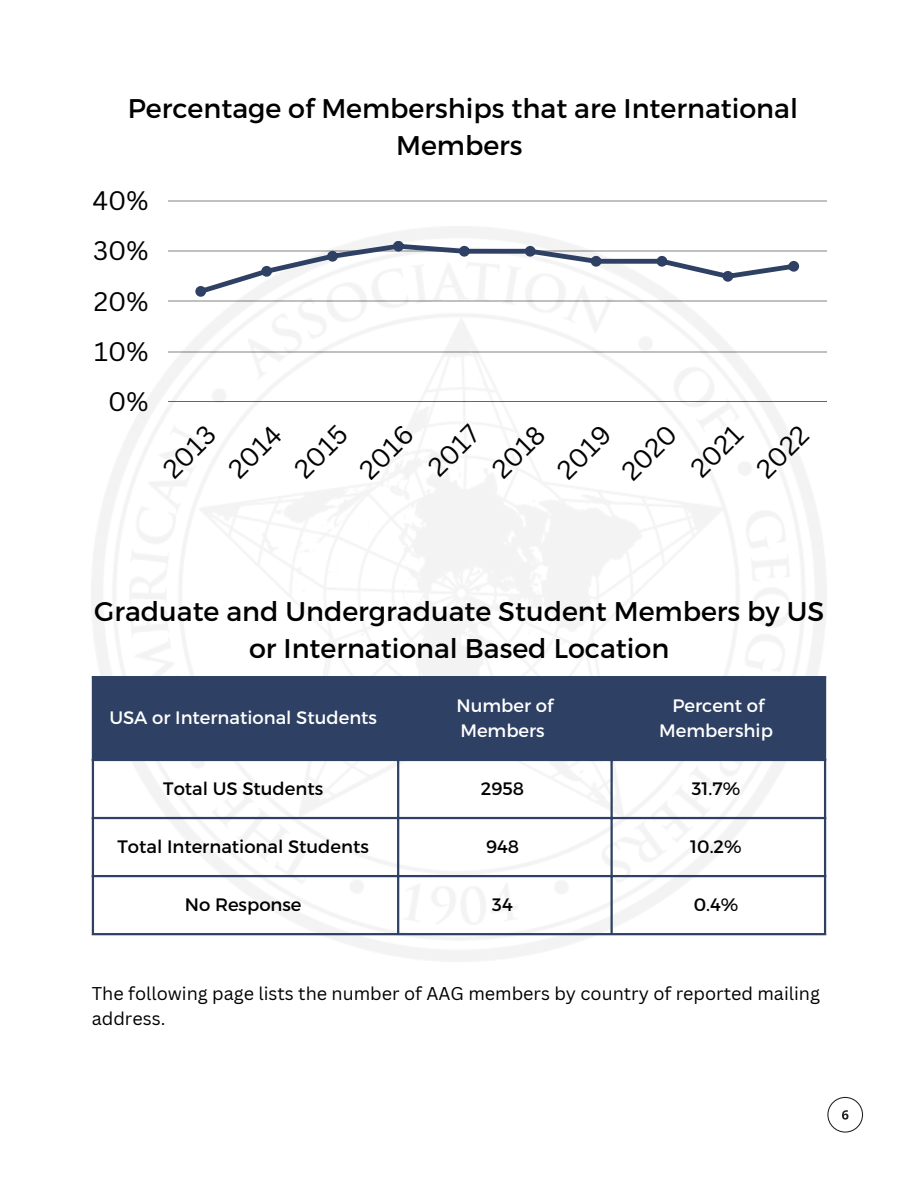
<style>
.page{position:relative;width:918px;height:1188px;background:#fff}
.page>*{position:absolute;margin:0;border:0;box-sizing:border-box;transform-origin:0 0}
.t1{font:27px/37.2px "Montserrat";color:#000;text-align:center}
.t2{font:26.1px/50.1px "Canva Sans";color:#000;text-align:right}
.t3{font:18px/24.8px "Canva Sans";color:#000}
.t4{font:18px "Montserrat";color:#000}
.t5{font:18px/24.8px "Montserrat";color:#fff}
</style>
<div class="page">
<img style="left:92px;top:227px;width:734px;height:734px">
<div style="left:94px;top:678px;width:730px;height:81px;background:#2e4063"></div>
<hr style="left:92px;top:678px;width:2px;height:255px;background:#2e4063">
<hr style="left:397px;top:678px;width:2px;height:255px;background:#2e4063">
<hr style="left:611px;top:678px;width:2px;height:255px;background:#2e4063">
<hr style="left:824px;top:678px;width:2px;height:255px;background:#2e4063">
<hr style="left:92px;top:676px;width:734px;height:2px;background:#2e4063">
<hr style="left:92px;top:759px;width:734px;height:2px;background:#2e4063">
<hr style="left:92px;top:817px;width:734px;height:2px;background:#2e4063">
<hr style="left:92px;top:875px;width:734px;height:2px;background:#2e4063">
<hr style="left:92px;top:933px;width:734px;height:2px;background:#2e4063">
<hr style="left:168px;top:201px;width:659px;height:1px;background:#000">
<hr style="left:168px;top:251px;width:659px;height:1px;background:#000">
<hr style="left:168px;top:301px;width:659px;height:1px;background:#000">
<hr style="left:168px;top:351px;width:659px;height:1px;background:#000">
<hr style="left:168px;top:401px;width:659px;height:1px;background:#000">
<svg style="left:195px;top:241px;width:604px;height:56px"></svg>
<svg style="left:827px;top:1097px;width:36px;height:36px"></svg>
<p class="t1" style="left:128px;top:89px;width:672px">Percentage of Memberships that are International<br>Members</p>
<p class="t2" style="left:92px;top:175px;width:58px">40%<br>30%<br>20%<br>10%<br>0%</p>
<p class="t2" style="left:150px;top:455px;width:63px;rotate:-45deg">2013</p>
<p class="t2" style="left:215px;top:456px;width:64px;rotate:-45deg">2014</p>
<p class="t2" style="left:281px;top:455px;width:63px;rotate:-45deg">2015</p>
<p class="t2" style="left:346px;top:456px;width:65px;rotate:-45deg">2016</p>
<p class="t2" style="left:415px;top:453px;width:61px;rotate:-45deg">2017</p>
<p class="t2" style="left:479px;top:455px;width:64px;rotate:-45deg">2018</p>
<p class="t2" style="left:544px;top:456px;width:65px;rotate:-45deg">2019</p>
<p class="t2" style="left:608px;top:458px;width:67px;rotate:-45deg">2020</p>
<p class="t2" style="left:677px;top:454px;width:62px;rotate:-45deg">2021</p>
<p class="t2" style="left:743px;top:455px;width:63px;rotate:-45deg">2022</p>
<p class="t1" style="left:94px;top:591px;width:732px">Graduate and Undergraduate Student Members by US or International Based Location</p>
<p class="t5" style="left:109px;top:705px;width:269px">USA or International Students</p>
<p class="t5" style="left:456px;top:692px;width:98px">Number of<br>Members</p>
<p class="t5" style="left:659px;top:692px;width:115px;text-align:center">Percent of<br>Membership</p>
<p class="t4" style="left:163px;top:777px;width:161px">Total US Students</p>
<p class="t4" style="left:481px;top:777px;width:45px">2958</p>
<p class="t4" style="left:692px;top:777px;width:50px">31.7%</p>
<p class="t4" style="left:118px;top:835px;width:253px">Total International Students</p>
<p class="t4" style="left:486px;top:835px;width:35px">948</p>
<p class="t4" style="left:690px;top:835px;width:53px">10.2%</p>
<p class="t4" style="left:185px;top:893px;width:118px">No Response</p>
<p class="t4" style="left:492px;top:893px;width:22px">34</p>
<p class="t4" style="left:694px;top:893px;width:46px">0.4%</p>
<p class="t3" style="left:92px;top:981px;width:730px">The following page lists the number of AAG members by country of reported mailing address.</p>
</div>
